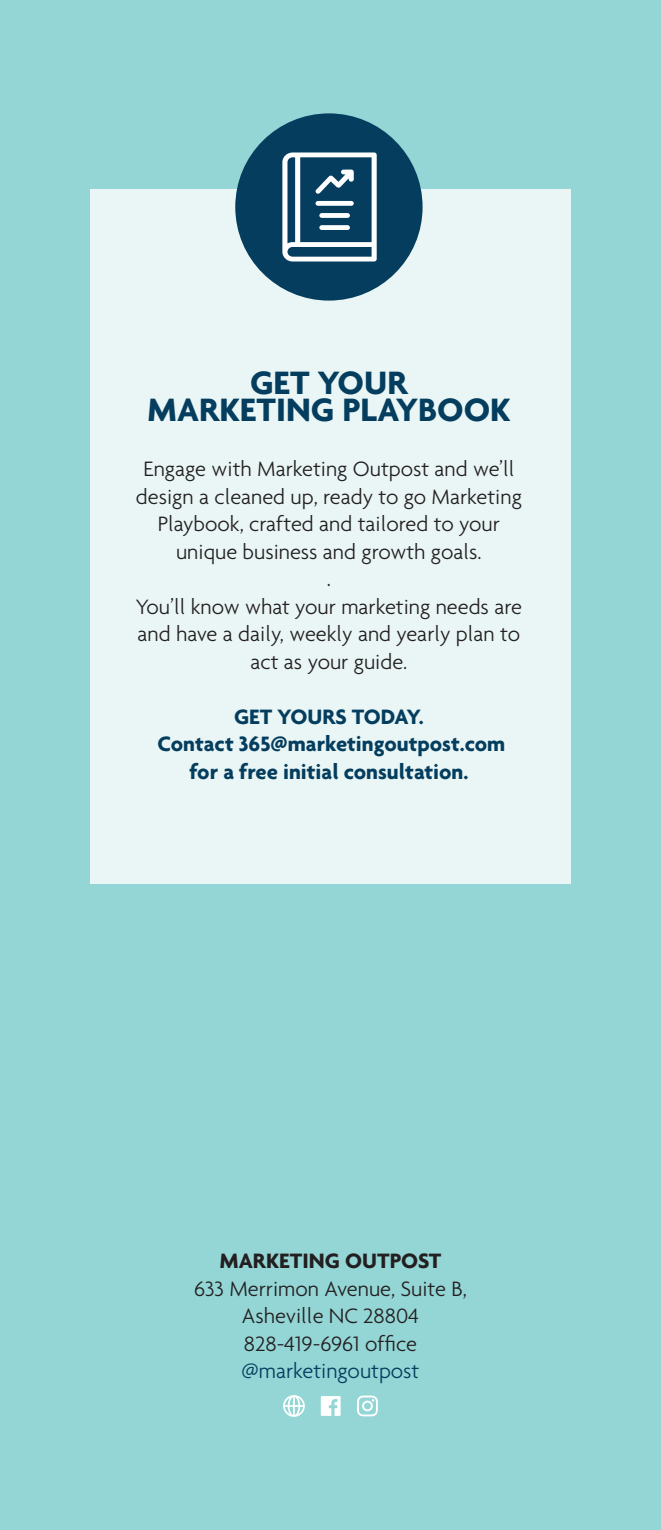
<style>
.page{position:relative;width:661px;height:1530px;background:#94d5d5}
.page>*{position:absolute;margin:0;border:0;box-sizing:border-box;transform-origin:0 0}
.t1{font:700 35px/27.5px "Agenda";color:#043d5e;text-align:center}
.t2{font:300 22.5px/27.5px "Agenda";color:#231f20;text-align:center}
.t3{font:700 22.5px/27.5px "Agenda";color:#043d5e;text-align:center}
.t4{font:300 22.5px "Agenda";color:#043d5e}
.t5{font:700 22.5px "Agenda";color:#231f20}
</style>
<div class="page">
<svg style="left:321px;top:1396px;width:19px;height:20px"></svg>
<svg style="left:357px;top:1396px;width:21px;height:20px"></svg>
<svg style="left:283px;top:1395px;width:22px;height:22px"></svg>
<div style="left:90px;top:189px;width:481px;height:695px;background:#e9f6f5"></div>
<div style="left:235px;top:113px;width:187px;height:188px;background:#043d5e;border-radius:50%"></div>
<svg style="left:282px;top:152px;width:94px;height:110px"></svg>
<h1 class="t1" style="left:147px;top:368px;width:365px">GET YOUR<br>MARKETING PLAYBOOK</h1>
<p class="t2" style="left:136px;top:455px;width:387px">Engage with Marketing Outpost and we’ll design a cleaned up, ready to go Marketing<br>Playbook, crafted and tailored to your unique business and growth goals.<br>.<br>You’ll know what your marketing needs are and have a daily, weekly and yearly plan to act as your guide.</p>
<p class="t3" style="left:157px;top:702px;width:349px">GET YOURS TODAY.<br>Contact 365@marketingoutpost.com for a free initial consultation.</p>
<p class="t5" style="left:219px;top:1247px;width:223px">MARKETING OUTPOST</p>
<p class="t2" style="left:194px;top:1274px;width:274px">633 Merrimon Avenue, Suite B,<br>Asheville NC 28804<br>828-419-6961 office</p>
<p class="t4" style="left:241px;top:1358px;width:179px">@marketingoutpost</p>
</div>
